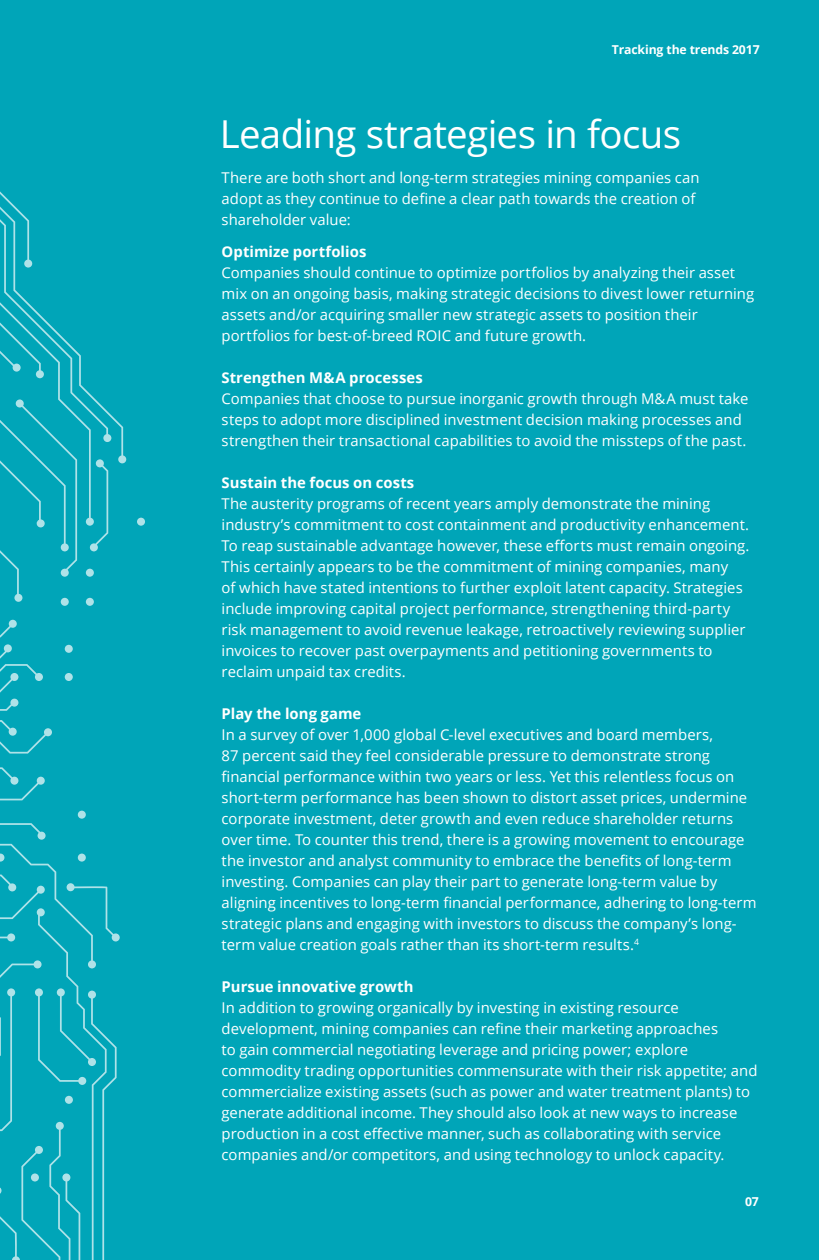
<style>
.page{position:relative;width:819px;height:1260px;background:#00a5b8}
.page>*{position:absolute;margin:0;border:0;box-sizing:border-box;transform-origin:0 0}
.t1{font:38.5px "Open Sans";letter-spacing:-.02em;color:#fff}
.t2{font:14.88px/21px "Open Sans";letter-spacing:.005em;color:#fff}
.t3{font:700 14.88px "Open Sans";letter-spacing:.005em;color:#fff}
.t4{font:700 12.25px "Open Sans";letter-spacing:-.01em;color:#fff}
</style>
<div class="page">
<div style="left:78px;top:811px;width:8px;height:8px;background:#afe2e8;border-radius:50%"></div>
<svg style="left:0;top:823px;width:120px;height:437px"></svg>
<div style="left:137px;top:518px;width:8px;height:8px;background:#afe2e8;border-radius:50%"></div>
<svg style="left:0;top:191px;width:126px;height:609px"></svg>
<p class="t4" style="left:612px;top:41px;width:149px">Tracking the trends 2017</p>
<h1 class="t1" style="left:220px;top:107px;width:463px">Leading strategies in focus</h1>
<p class="t2" style="left:222px;top:166px;width:479px">There are both short and long-term strategies mining companies can adopt as they continue to define a clear path towards the creation of shareholder value:</p>
<p class="t3" style="left:222px;top:241px;width:146px">Optimize portfolios</p>
<p class="t2" style="left:222px;top:262px;width:534px">Companies should continue to optimize portfolios by analyzing their asset mix on an ongoing basis, making strategic decisions to divest lower returning assets and/or acquiring smaller new strategic assets to position their portfolios for best-of-breed ROIC and future growth.</p>
<p class="t3" style="left:222px;top:367px;width:203px">Strengthen M&amp;A processes</p>
<p class="t2" style="left:222px;top:388px;width:528px">Companies that choose to pursue inorganic growth through M&amp;A must take steps to adopt more disciplined investment decision making processes and strengthen their transactional capabilities to avoid the missteps of the past.</p>
<p class="t3" style="left:222px;top:472px;width:194px">Sustain the focus on costs</p>
<p class="t2" style="left:222px;top:493px;width:529px">The austerity programs of recent years amply demonstrate the mining industry’s commitment to cost containment and productivity enhancement.<br>To reap sustainable advantage however, these efforts must remain ongoing.<br>This certainly appears to be the commitment of mining companies, many<br>of which have stated intentions to further exploit latent capacity. Strategies include improving capital project performance, strengthening third-party risk management to avoid revenue leakage, retroactively reviewing supplier invoices to recover past overpayments and petitioning governments to reclaim unpaid tax credits.</p>
<p class="t3" style="left:222px;top:703px;width:141px">Play the long game</p>
<p class="t2" style="left:222px;top:724px;width:537px">In a survey of over 1,000 global C-level executives and board members,<br>87 percent said they feel considerable pressure to demonstrate strong financial performance within two years or less. Yet this relentless focus on short-term performance has been shown to distort asset prices, undermine corporate investment, deter growth and even reduce shareholder returns over time. To counter this trend, there is a growing movement to encourage the investor and analyst community to embrace the benefits of long-term investing. Companies can play their part to generate long-term value by aligning incentives to long-term financial performance, adhering to long-term strategic plans and engaging with investors to discuss the company’s long&shy;term value creation goals rather than its short-term results.<sup>4</sup></p>
<p class="t3" style="left:222px;top:976px;width:193px">Pursue innovative growth</p>
<p class="t2" style="left:222px;top:997px;width:537px">In addition to growing organically by investing in existing resource development, mining companies can refine their marketing approaches<br>to gain commercial negotiating leverage and pricing power; explore commodity trading opportunities commensurate with their risk appetite; and commercialize existing assets (such as power and water treatment plants) to generate additional income. They should also look at new ways to increase production in a cost effective manner, such as collaborating with service companies and/or competitors, and using technology to unlock capacity.</p>
<p class="t4" style="left:745px;top:1193px;width:15px">07</p>
</div>
